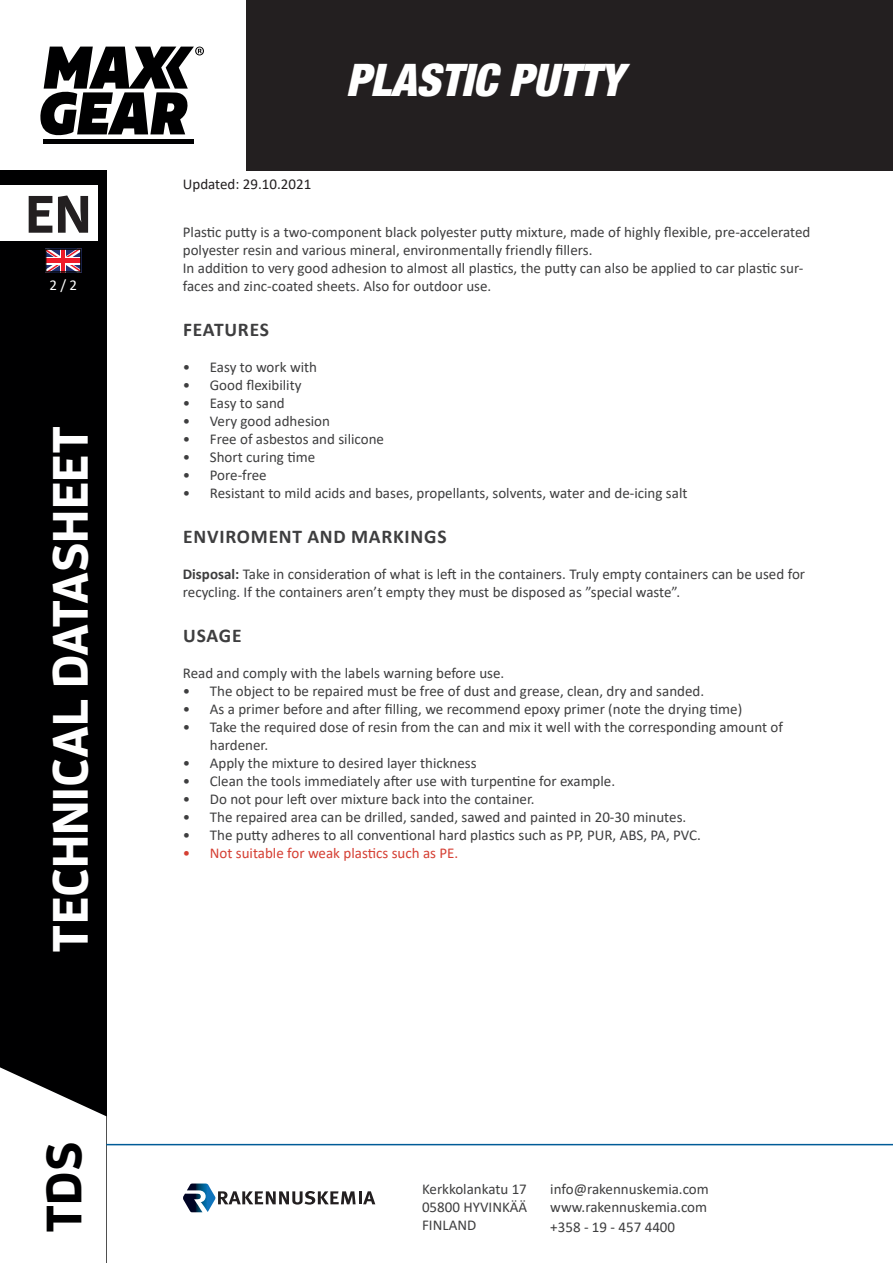
<style>
.page{position:relative;width:893px;height:1263px;background:#fff}
.page>*{position:absolute;margin:0;border:0;box-sizing:border-box;transform-origin:0 0}
.t1{font:700 52.5px "Enzo OT";color:#231f20}
.t2{font:700 49.5px "Enzo OT";color:#fff}
.t3{font:700 49.5px "Enzo OT";color:#000001}
.t4{font:italic 900 condensed 45px "Helvetica Neue LT Std";color:#fff}
.technical_data_parag{font:700 19.5px "Calibri";letter-spacing:.04em;color:#3e3e3f}
.technical_data_parag-2{font:15px/18px "Calibri";color:#3e3e3f}
.t5{font:15px "Calibri";color:#d53f33}
.t6{font:15px "Calibri";color:#231f20}
.t7{font:15px "Calibri";color:#fff}
.s1{font-weight:700}
</style>
<div class="page">
<div style="left:247px;top:0;width:646px;height:170px;background:#231f20"></div>
<div style="left:0;top:170px;width:106px;height:1093px;background:#000001"></div>
<svg style="left:0;top:1067px;width:106px;height:196px"></svg>
<hr style="left:106px;top:1144px;width:787px;height:1px;background:#005c98">
<div style="left:0;top:186px;width:98px;height:55px;background:#fff"></div>
<svg style="left:183px;top:1183px;width:192px;height:29px"></svg>
<hr style="left:44px;top:140px;width:150px;height:4px;background:#000001">
<svg style="left:40px;top:47px;width:164px;height:88px"></svg>
<svg style="left:45px;top:249px;width:36px;height:24px"></svg>
<h1 class="t1" style="left:26px;top:181px;width:67px">EN</h1>
<p class="t7" style="left:49px;top:275px;width:29px">2 / 2</p>
<h2 class="t2" style="left:39px;top:952px;width:528px;rotate:-90deg">TECHNICAL DATASHEET</h2>
<h2 class="t3" style="left:33px;top:1233px;width:93px;rotate:-90deg">TDS</h2>
<p class="t6" style="left:183px;top:173px;width:130px">Updated: 29.10.2021</p>
<h3 class="t4" style="left:346px;top:52px;width:278px">PLASTIC PUTTY</h3>
<p class="technical_data_parag-2" style="left:183px;top:222px;width:629px">Plastic putty is a two-component black polyester putty mixture, made of highly flexible, pre-accelerated polyester resin and various mineral, environmentally friendly fillers.</p>
<p class="technical_data_parag-2" style="left:183px;top:258px;width:622px">In addition to very good adhesion to almost all plastics, the putty can also be applied to car plastic sur&shy;faces and zinc-coated sheets. Also for outdoor use.</p>
<p class="technical_data_parag" style="left:183px;top:315px;width:87px">FEATURES</p>
<p class="technical_data_parag-2" style="left:183px;top:357px;width:136px">• Easy to work with</p>
<p class="technical_data_parag-2" style="left:183px;top:375px;width:120px">• Good flexibility</p>
<p class="technical_data_parag-2" style="left:183px;top:393px;width:104px">• Easy to sand</p>
<p class="technical_data_parag-2" style="left:183px;top:411px;width:149px">• Very good adhesion</p>
<p class="technical_data_parag-2" style="left:183px;top:429px;width:203px">• Free of asbestos and silicone</p>
<p class="technical_data_parag-2" style="left:183px;top:447px;width:134px">• Short curing time</p>
<p class="technical_data_parag-2" style="left:183px;top:465px;width:85px">• Pore-free</p>
<p class="technical_data_parag-2" style="left:183px;top:483px;width:506px">• Resistant to mild acids and bases, propellants, solvents, water and de-icing salt</p>
<p class="technical_data_parag" style="left:183px;top:522px;width:265px">ENVIROMENT AND MARKINGS</p>
<p class="technical_data_parag-2" style="left:183px;top:564px;width:624px"><span class="s1">Disposal:</span> Take in consideration of what is left in the containers. Truly empty containers can be used for recycling. If the containers aren’t empty they must be disposed as ”special waste”.</p>
<p class="technical_data_parag" style="left:183px;top:621px;width:60px">USAGE</p>
<p class="technical_data_parag-2" style="left:183px;top:663px;width:323px">Read and comply with the labels warning before use.</p>
<p class="technical_data_parag-2" style="left:183px;top:681px;width:523px">• The object to be repaired must be free of dust and grease, clean, dry and sanded.</p>
<p class="technical_data_parag-2" style="left:183px;top:699px;width:561px">• As a primer before and after filling, we recommend epoxy primer (note the drying time)</p>
<p class="technical_data_parag-2" style="left:210px;top:717px;width:575px;text-indent:-27px">• Take the required dose of resin from the can and mix it well with the corresponding amount of hardener.</p>
<p class="technical_data_parag-2" style="left:183px;top:753px;width:295px">• Apply the mixture to desired layer thickness</p>
<p class="technical_data_parag-2" style="left:183px;top:771px;width:434px">• Clean the tools immediately after use with turpentine for example.</p>
<p class="technical_data_parag-2" style="left:183px;top:789px;width:353px">• Do not pour left over mixture back into the container.</p>
<p class="technical_data_parag-2" style="left:183px;top:807px;width:505px">• The repaired area can be drilled, sanded, sawed and painted in 20-30 minutes.</p>
<p class="technical_data_parag-2" style="left:183px;top:825px;width:520px">• The putty adheres to all conventional hard plastics such as PP, PUR, ABS, PA, PVC.</p>
<p class="t5" style="left:183px;top:842px;width:277px">• Not suitable for weak plastics such as PE.</p>
<p class="technical_data_parag-2" style="left:422px;top:1180px;width:107px;text-align:justify">Kerkkolankatu 17<br>05800 HYVINKÄÄ FINLAND</p>
<p class="technical_data_parag-2" style="left:550px;top:1180px;width:160px;line-height:18.6px;text-align:justify">info@rakennuskemia.com www.rakennuskemia.com +358 - 19 - 457 4400</p>
</div>
